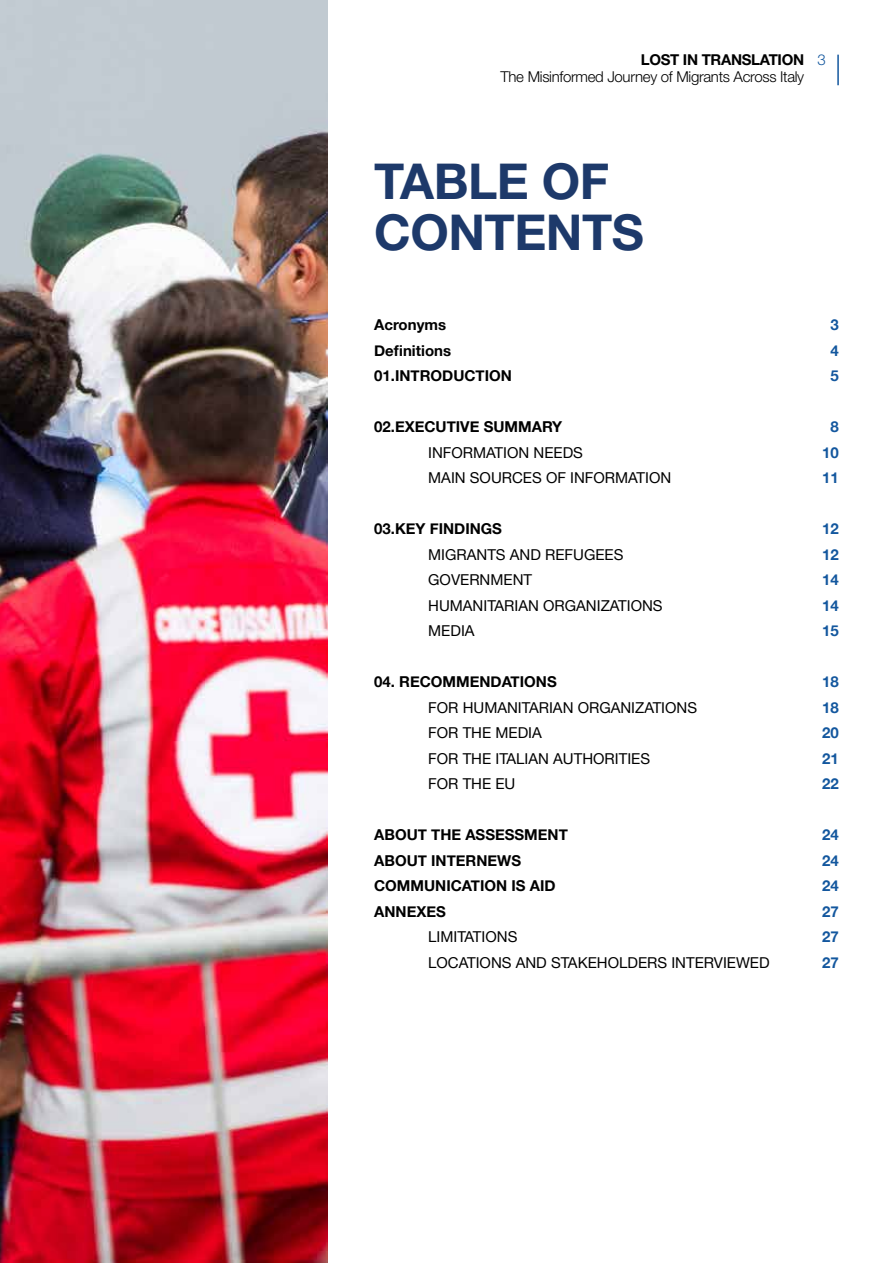
<style>
.page{position:relative;width:893px;height:1263px;background:#fff}
.page>*{position:absolute;margin:0;border:0;box-sizing:border-box;transform-origin:0 0}
.t1{font:700 49.5px/51px "Helvetica Neue LT Pro";letter-spacing:-.01em;color:#1d396a}
.t2{font:15px/25.5px "Helvetica Neue";color:#000}
.t3{font:700 15px/25.5px "Helvetica Neue";color:#000}
.t4{font:300 15px "Helvetica Neue LT Pro";letter-spacing:-.02em;color:#000}
.t5{font:700 15px/25.5px "Helvetica Neue";color:#13579e;text-align:justify}
.t6{font:700 15px "Helvetica Neue LT Pro";letter-spacing:-.02em;color:#000}
.t7{font:300 15px "Helvetica Neue LT Pro";color:#13579e}
</style>
<div class="page">
<hr style="left:837px;top:55px;width:2px;height:30px;background:#13579e">
<img style="left:0;top:0;width:327px;height:1263px">
<p class="t6" style="left:641px;top:51px;width:165px">LOST IN TRANSLATION</p>
<p class="t4" style="left:500px;top:67px;width:305px">The Misinformed Journey of Migrants Across Italy</p>
<p class="t7" style="left:817px;top:51px;width:10px">3</p>
<h1 class="t1" style="left:374px;top:154px;width:271px">TABLE OF<br>CONTENTS</h1>
<p class="t3" style="left:374px;top:312px;width:139px">Acronyms<br>Definitions<br>01.INTRODUCTION</p>
<p class="t3" style="left:374px;top:414px;width:190px">02.EXECUTIVE SUMMARY</p>
<p class="t2" style="left:428px;top:440px;width:245px">INFORMATION NEEDS<br>MAIN SOURCES OF INFORMATION</p>
<p class="t3" style="left:374px;top:516px;width:129px">03.KEY FINDINGS</p>
<p class="t2" style="left:428px;top:542px;width:236px">MIGRANTS AND REFUGEES<br>GOVERNMENT<br>HUMANITARIAN ORGANIZATIONS<br>MEDIA</p>
<p class="t3" style="left:374px;top:669px;width:184px">04. RECOMMENDATIONS</p>
<p class="t2" style="left:428px;top:695px;width:270px">FOR HUMANITARIAN ORGANIZATIONS<br>FOR THE MEDIA<br>FOR THE ITALIAN AUTHORITIES<br>FOR THE EU</p>
<p class="t3" style="left:374px;top:822px;width:195px">ABOUT THE ASSESSMENT<br>ABOUT INTERNEWS<br>COMMUNICATION IS AID<br>ANNEXES</p>
<p class="t2" style="left:428px;top:925px;width:343px">LIMITATIONS<br>LOCATIONS AND STAKEHOLDERS INTERVIEWED</p>
<p class="t5" style="left:831px;top:312px;width:10px">3<br>4<br>5</p>
<p class="t5" style="left:822px;top:414px;width:18px;text-align:center">8<br>10<br>11</p>
<p class="t5" style="left:822px;top:516px;width:18px">12<br>12<br>14<br>14<br>15</p>
<p class="t5" style="left:822px;top:669px;width:18px">18<br>18<br>20<br>21<br>22</p>
<p class="t5" style="left:822px;top:822px;width:18px">24<br>24<br>24<br>27<br>27<br>27</p>
</div>
